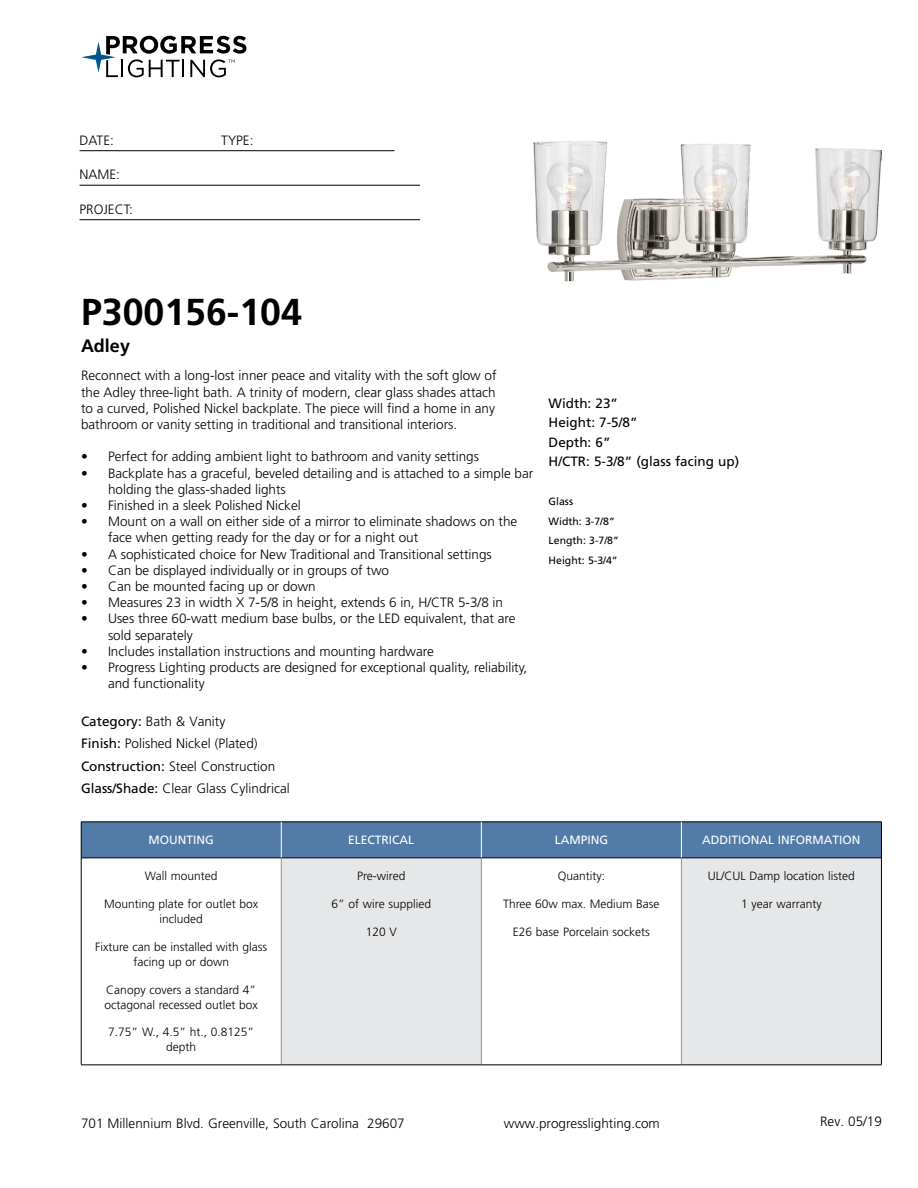
<style>
.page{position:relative;width:918px;height:1188px;background:#fff}
.page>*{position:absolute;margin:0;border:0;box-sizing:border-box;transform-origin:0 0}
.t1{font:700 37.5px "Frutiger LT Std";color:#000}
.t2{font:700 18px "Frutiger LT Std";color:#000}
.t3{font:300 13.5px/16.2px "Frutiger LT Std";color:#000}
.t4{font:13.5px/19.5px "Frutiger LT Std";color:#000}
.t5{font:300 12px/15px "Frutiger LT Std";color:#000;text-align:center}
.t6{font:12px "Frutiger LT Std";color:#fff}
.t7{font:10.5px/19.5px "Frutiger LT Std";color:#000}
.s1{font-weight:400}
</style>
<div class="page">
<svg style="left:81px;top:36px;width:165px;height:41px"></svg>
<hr style="left:80px;top:150px;width:314px;height:1px;background:#000">
<hr style="left:80px;top:185px;width:340px;height:1px;background:#000">
<hr style="left:80px;top:219px;width:340px;height:1px;background:#000">
<div style="left:82px;top:823px;width:799px;height:34px;background:#527ba8"></div>
<div style="left:281px;top:858px;width:200px;height:207px;background:#e6e7e8"></div>
<div style="left:681px;top:858px;width:200px;height:207px;background:#e6e7e8"></div>
<hr style="left:281px;top:858px;width:1px;height:206px;background:#939598">
<hr style="left:481px;top:858px;width:1px;height:206px;background:#939598">
<hr style="left:681px;top:858px;width:1px;height:206px;background:#939598">
<hr style="left:81px;top:857px;width:200px;height:1px;background:#000">
<hr style="left:281px;top:857px;width:200px;height:1px;background:#000">
<hr style="left:481px;top:857px;width:200px;height:1px;background:#000">
<hr style="left:681px;top:857px;width:200px;height:1px;background:#000">
<hr style="left:81px;top:1064px;width:200px;height:1px;background:#000">
<hr style="left:281px;top:1064px;width:200px;height:1px;background:#000">
<hr style="left:481px;top:1064px;width:200px;height:1px;background:#000">
<hr style="left:681px;top:1064px;width:201px;height:1px;background:#000">
<hr style="left:81px;top:822px;width:200px;height:1px;background:#000">
<hr style="left:81px;top:822px;width:1px;height:36px;background:#000">
<hr style="left:281px;top:822px;width:200px;height:1px;background:#000">
<hr style="left:481px;top:822px;width:200px;height:1px;background:#000">
<hr style="left:681px;top:822px;width:201px;height:1px;background:#000">
<hr style="left:881px;top:822px;width:1px;height:36px;background:#000">
<hr style="left:81px;top:858px;width:1px;height:206px;background:#000">
<hr style="left:881px;top:858px;width:1px;height:206px;background:#000">
<hr style="left:281px;top:822px;width:1px;height:35px;background:#fff">
<hr style="left:681px;top:822px;width:1px;height:35px;background:#fff">
<hr style="left:481px;top:822px;width:1px;height:35px;background:#fff">
<img style="left:533px;top:141px;width:349px;height:141px">
<p class="t3" style="left:80px;top:132px;width:36px">DATE:</p>
<p class="t3" style="left:221px;top:132px;width:34px">TYPE:</p>
<p class="t3" style="left:80px;top:167px;width:42px">NAME:</p>
<p class="t3" style="left:80px;top:201px;width:55px">PROJECT:</p>
<h1 class="t1" style="left:81px;top:290px;width:222px">P300156-104</h1>
<h2 class="t2" style="left:81px;top:335px;width:51px">Adley</h2>
<p class="t3" style="left:81px;top:368px;width:417px;text-align:justify">Reconnect with a long-lost inner peace and vitality with the soft glow of the Adley three-light bath. A trinity of modern, clear glass shades attach to a curved, Polished Nickel backplate. The piece will find a home in any bathroom or vanity setting in traditional and transitional interiors.</p>
<p class="t3" style="left:81px;top:449px;width:400px">• Perfect for adding ambient light to bathroom and vanity settings</p>
<p class="t3" style="left:108px;top:465px;width:427px;text-indent:-27px">• Backplate has a graceful, beveled detailing and is attached to a simple bar holding the glass-shaded lights</p>
<p class="t3" style="left:81px;top:497px;width:221px">• Finished in a sleek Polished Nickel</p>
<p class="t3" style="left:108px;top:514px;width:411px;text-indent:-27px">• Mount on a wall on either side of a mirror to eliminate shadows on the face when getting ready for the day or for a night out</p>
<p class="t3" style="left:81px;top:546px;width:412px">• A sophisticated choice for New Traditional and Transitional settings</p>
<p class="t3" style="left:81px;top:562px;width:310px">• Can be displayed individually or in groups of two</p>
<p class="t3" style="left:81px;top:578px;width:236px">• Can be mounted facing up or down</p>
<p class="t3" style="left:81px;top:595px;width:424px">• Measures 23 in width X 7-5/8 in height, extends 6 in, H/CTR 5-3/8 in</p>
<p class="t3" style="left:108px;top:611px;width:409px;text-indent:-27px">• Uses three 60-watt medium base bulbs, or the LED equivalent, that are sold separately</p>
<p class="t3" style="left:81px;top:643px;width:354px">• Includes installation instructions and mounting hardware</p>
<p class="t3" style="left:108px;top:659px;width:421px;text-indent:-27px">• Progress Lighting products are designed for exceptional quality, reliability, and functionality</p>
<p class="t3" style="left:81px;top:710px;width:210px;line-height:22.5px"><span class="s1">Category:</span> Bath &amp; Vanity<br><span class="s1">Finish:</span> Polished Nickel (Plated)<br><span class="s1">Construction:</span> Steel Construction <span class="s1">Glass/Shade:</span> Clear Glass Cylindrical</p>
<p class="t6" style="left:149px;top:833px;width:67px">MOUNTING</p>
<p class="t6" style="left:348px;top:833px;width:68px">ELECTRICAL</p>
<p class="t6" style="left:555px;top:833px;width:55px">LAMPING</p>
<p class="t6" style="left:702px;top:833px;width:160px">ADDITIONAL INFORMATION</p>
<p class="t5" style="left:145px;top:869px;width:74px">Wall mounted</p>
<p class="t5" style="left:104px;top:897px;width:156px">Mounting plate for outlet box included</p>
<p class="t5" style="left:95px;top:939px;width:174px">Fixture can be installed with glass facing up or down</p>
<p class="t5" style="left:105px;top:982px;width:155px;text-align:left">Canopy covers a standard 4” octagonal recessed outlet box</p>
<p class="t5" style="left:108px;top:1025px;width:147px">7.75” W., 4.5” ht., 0.8125” depth</p>
<p class="t4" style="left:549px;top:393px;width:192px">Width: 23”<br>Height: 7-5/8”<br>Depth: 6”<br>H/CTR: 5-3/8” (glass facing up)</p>
<p class="t7" style="left:549px;top:492px;width:72px">Glass<br>Width: 3-7/8”<br>Length: 3-7/8”<br>Height: 5-3/4”</p>
<p class="t5" style="left:357px;top:869px;width:50px">Pre-wired</p>
<p class="t5" style="left:332px;top:897px;width:101px">6” of wire supplied</p>
<p class="t5" style="left:366px;top:924px;width:33px">120 V</p>
<p class="t5" style="left:708px;top:869px;width:149px">UL/CUL Damp location listed</p>
<p class="t5" style="left:741px;top:897px;width:82px">1 year warranty</p>
<p class="t5" style="left:558px;top:869px;width:49px">Quantity:</p>
<p class="t5" style="left:503px;top:897px;width:158px">Three 60w max. Medium Base</p>
<p class="t5" style="left:513px;top:924px;width:138px">E26 base Porcelain sockets</p>
<p class="t3" style="left:81px;top:1115px;width:325px">701 Millennium Blvd. Greenville, South Carolina 29607</p>
<p class="t3" style="left:504px;top:1115px;width:158px">www.progresslighting.com</p>
<p class="t3" style="left:820px;top:1114px;width:63px">Rev. 05/19</p>
</div>
